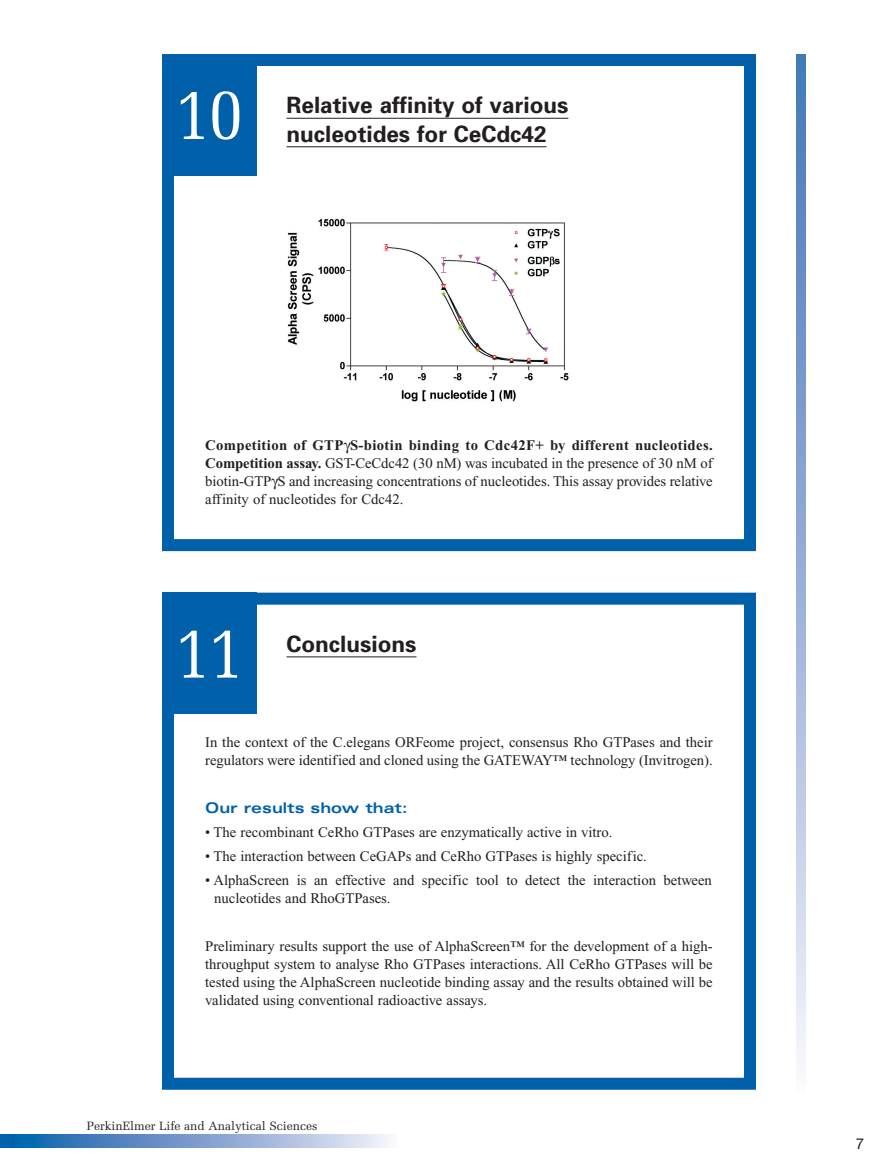
<style>
.page{position:relative;width:891px;height:1175px;background:#fff}
.page>*{position:absolute;margin:0;border:0;box-sizing:border-box;transform-origin:0 0}
.t1{font:75px "Melior";color:#fff;scale:.8 1}
.t2{font:700 22.5px "Univers";color:#231f20}
.t3{font:15px "Helvetica Neue";color:#231f20}
.t4{font:14.7px/18px "Times New Roman";color:#231f20}
.t5{font:700 expanded 14.7px "Univers";color:#0060a9}
.t6{font:12px "Melior";color:#231f20}
.s1{font-weight:700}
</style>
<div class="page">
<div style="left:162px;top:54px;width:594px;height:497px;border:12px solid #0060a9"></div>
<svg style="left:14px;top:1134px;width:376px;height:14px;background:#7ea3d0"></svg>
<div style="left:0;top:1134px;width:14px;height:14px;background:#0063ab"></div>
<svg style="left:796px;top:54px;width:9px;height:1009px;background:#97b0d7"></svg>
<hr style="left:286px;top:118px;width:282px;height:1px;background:#231f20">
<hr style="left:286px;top:146px;width:261px;height:1px;background:#231f20">
<div style="left:162px;top:54px;width:94px;height:122px;background:#0060a9"></div>
<img style="left:287px;top:218px;width:282px;height:184px">
<div style="left:162px;top:592px;width:594px;height:497px;border:12px solid #0060a9"></div>
<hr style="left:286px;top:656px;width:130px;height:1px;background:#231f20">
<div style="left:162px;top:592px;width:94px;height:122px;background:#0060a9"></div>
<h1 class="t1" style="left:176px;top:83px;width:85px">10</h1>
<h2 class="t2" style="left:286px;top:97px;width:283px">Relative affinity of various</h2>
<h2 class="t2" style="left:286px;top:126px;width:262px">nucleotides for CeCdc42</h2>
<p class="t4" style="left:205px;top:437px;width:509px;text-align:justify"><span class="s1">Competition of GTP S-biotin binding to Cdc42F+ by different nucleotides.<br>Competition assay.</span> GST-CeCdc42 (30 nM) was incubated in the presence of 30 nM of biotin-GTP S and increasing concentrations of nucleotides. This assay provides relative affinity of nucleotides for Cdc42.</p>
<h1 class="t1" style="left:176px;top:621px;width:85px">11</h1>
<h2 class="t2" style="left:286px;top:636px;width:131px">Conclusions</h2>
<p class="t4" style="left:205px;top:734px;width:509px">In the context of the C.elegans ORFeome project, consensus Rho GTPases and their regulators were identified and cloned using the GATEWAY™ technology (Invitrogen).</p>
<p class="t5" style="left:205px;top:802px;width:204px">Our results show that:</p>
<p class="t4" style="left:205px;top:824px;width:409px">• The recombinant CeRho GTPases are enzymatically active in vitro.</p>
<p class="t4" style="left:205px;top:848px;width:443px">• The interaction between CeGAPs and CeRho GTPases is highly specific.</p>
<p class="t4" style="left:214px;top:872px;width:499px;text-indent:-9px">• AlphaScreen is an effective and specific tool to detect the interaction between nucleotides and RhoGTPases.</p>
<p class="t4" style="left:205px;top:938px;width:509px;text-align:justify">Preliminary results support the use of AlphaScreen™ for the development of a high&shy;throughput system to analyse Rho GTPases interactions. All CeRho GTPases will be tested using the AlphaScreen nucleotide binding assay and the results obtained will be validated using conventional radioactive assays.</p>
<p class="t6" style="left:87px;top:1120px;width:232px">PerkinElmer Life and Analytical Sciences</p>
<p class="t3" style="left:856px;top:1138px;width:10px">7</p>
</div>
